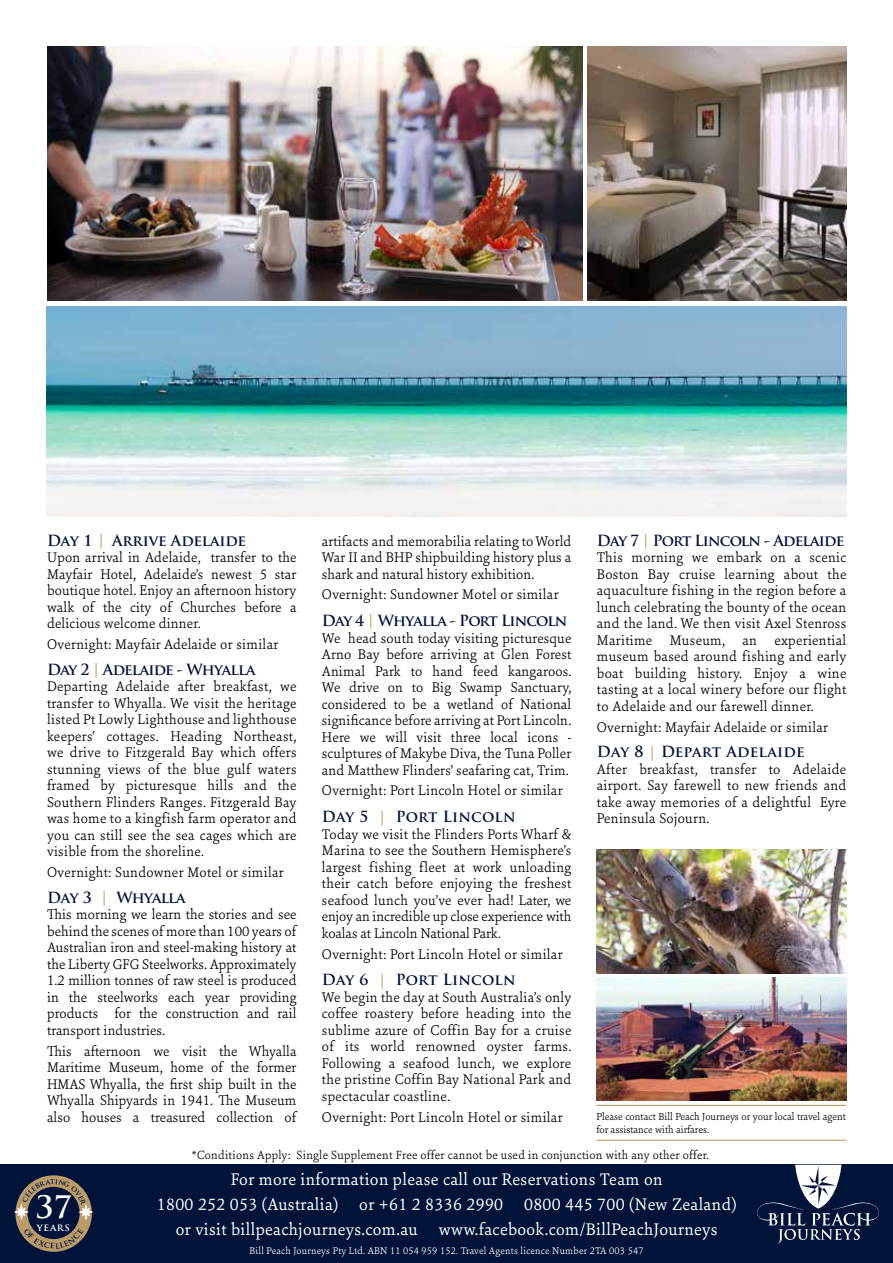
<style>
.page{position:relative;width:893px;height:1263px;background:#fff}
.page>*{position:absolute;margin:0;border:0;box-sizing:border-box;transform-origin:0 0}
.t1{font:700 30.15px "Trajan Pro";color:#fff}
.t2{font:18px/24.6px "Sina Nova";letter-spacing:.02em;color:#fff;text-align:center}
.t3{font:300 15px/16.5px "Sina Nova";letter-spacing:.01em;color:#000;text-align:justify}
.t4{font:700 15px "Trajan Pro";letter-spacing:-.05em;color:#001339}
.t5{font:700 15px "Trajan Pro";letter-spacing:.02em;color:#001339}
.t6{font:700 15px "Trajan Pro";letter-spacing:.01em;color:#001339}
.t7{font:700 15px "Trajan Pro";letter-spacing:-.01em;color:#001339}
.t8{font:300 12.75px "Sina Nova";letter-spacing:.02em;color:#000}
.t9{font:300 10.95px/12.8px "Sina Nova";color:#000}
.t10{font:300 10.5px "Sina Nova";letter-spacing:.02em;color:#fff}
.t11{font:700 10.05px "Trajan Pro";letter-spacing:.07em;color:#fff}
.s1{color:#b4975a}
</style>
<div class="page">
<div style="left:0;top:1165px;width:893px;height:98px;background:#001339"></div>
<img style="left:47px;top:47px;width:535px;height:254px">
<hr style="left:596px;top:1105px;width:250px;height:1px;background:#b4975a">
<hr style="left:596px;top:1140px;width:250px;height:1px;background:#b4975a">
<img style="left:588px;top:47px;width:258px;height:254px">
<img style="left:47px;top:307px;width:799px;height:210px">
<svg style="left:757px;top:1165px;width:122px;height:78px"></svg>
<img style="left:596px;top:849px;width:250px;height:124px">
<img style="left:597px;top:977px;width:249px;height:124px">
<svg style="left:15px;top:1175px;width:77px;height:77px"></svg>
<p class="t7" style="left:47px;top:531px;width:201px">Day 1 <span class="s1">|</span> Arrive Adelaide</p>
<p class="t3" style="left:47px;top:549px;width:251px">Upon arrival in Adelaide, transfer to the Mayfair Hotel, Adelaide’s newest 5 star boutique hotel. Enjoy an afternoon history walk of the city of Churches before a delicious welcome dinner.</p>
<p class="t3" style="left:47px;top:635px;width:233px">Overnight: Mayfair Adelaide or similar</p>
<p class="t4" style="left:47px;top:660px;width:210px">Day 2 <span class="s1">|</span> Adelaide - Whyalla</p>
<p class="t3" style="left:47px;top:678px;width:251px">Departing Adelaide after breakfast, we transfer to Whyalla. We visit the heritage listed Pt Lowly Lighthouse and lighthouse keepers’ cottages. Heading Northeast, we drive to Fitzgerald Bay which offers stunning views of the blue gulf waters framed by picturesque hills and the Southern Flinders Ranges. Fitzgerald Bay was home to a kingfish farm operator and you can still see the sea cages which are visible from the shoreline.</p>
<p class="t3" style="left:47px;top:863px;width:238px">Overnight: Sundowner Motel or similar</p>
<p class="t4" style="left:47px;top:888px;width:140px">Day 3 <span class="s1">|</span> Whyalla</p>
<p class="t3" style="left:47px;top:906px;width:251px">This morning we learn the stories and see behind the scenes of more than 100 years of Australian iron and steel-making history at the Liberty GFG Steelworks. Approximately 1.2 million tonnes of raw steel is produced in the steelworks each year providing products for the construction and rail transport industries.</p>
<p class="t3" style="left:47px;top:1042px;width:251px">This afternoon we visit the Whyalla Maritime Museum, home of the former HMAS Whyalla, the first ship built in the Whyalla Shipyards in 1941. The Museum also houses a treasured collection of</p>
<p class="t3" style="left:322px;top:532px;width:251px">artifacts and memorabilia relating to World War II and BHP shipbuilding history plus a shark and natural history exhibition.</p>
<p class="t3" style="left:322px;top:586px;width:238px">Overnight: Sundowner Motel or similar</p>
<p class="t4" style="left:322px;top:611px;width:247px">Day 4 <span class="s1">|</span> Whyalla - Port Lincoln</p>
<p class="t3" style="left:322px;top:629px;width:251px">We head south today visiting picturesque Arno Bay before arriving at Glen Forest Animal Park to hand feed kangaroos.<br>We drive on to Big Swamp Sanctuary, considered to be a wetland of National significance before arriving at Port Lincoln.<br>Here we will visit three local icons - sculptures of Makybe Diva, the Tuna Poller and Matthew Flinders’ seafaring cat, Trim.</p>
<p class="t3" style="left:322px;top:782px;width:242px">Overnight: Port Lincoln Hotel or similar</p>
<p class="t5" style="left:322px;top:807px;width:195px">Day 5 <span class="s1">|</span> Port Lincoln</p>
<p class="t3" style="left:322px;top:825px;width:251px">Today we visit the Flinders Ports Wharf &amp; Marina to see the Southern Hemisphere’s largest fishing fleet at work unloading their catch before enjoying the freshest seafood lunch you’ve ever had! Later, we enjoy an incredible up close experience with koalas at Lincoln National Park.</p>
<p class="t3" style="left:322px;top:945px;width:242px">Overnight: Port Lincoln Hotel or similar</p>
<p class="t5" style="left:322px;top:970px;width:195px">Day 6 <span class="s1">|</span> Port Lincoln</p>
<p class="t3" style="left:322px;top:988px;width:251px">We begin the day at South Australia’s only coffee roastery before heading into the sublime azure of Coffin Bay for a cruise of its world renowned oyster farms.<br>Following a seafood lunch, we explore the pristine Coffin Bay National Park and spectacular coastline.</p>
<p class="t3" style="left:322px;top:1108px;width:242px">Overnight: Port Lincoln Hotel or similar</p>
<p class="t4" style="left:597px;top:531px;width:249px">Day 7 <span class="s1">|</span> Port Lincoln - Adelaide</p>
<p class="t3" style="left:597px;top:549px;width:251px">This morning we embark on a scenic Boston Bay cruise learning about the aquaculture fishing in the region before a lunch celebrating the bounty of the ocean and the land. We then visit Axel Stenross Maritime Museum, an experiential museum based around fishing and early boat building history. Enjoy a wine tasting at a local winery before our flight to Adelaide and our farewell dinner.</p>
<p class="t3" style="left:597px;top:718px;width:233px">Overnight: Mayfair Adelaide or similar</p>
<p class="t6" style="left:597px;top:743px;width:209px">Day 8 <span class="s1">|</span> Depart Adelaide</p>
<p class="t3" style="left:597px;top:760px;width:251px">After breakfast, transfer to Adelaide airport. Say farewell to new friends and take away memories of a delightful Eyre Peninsula Sojourn.</p>
<p class="t9" style="left:596px;top:1110px;width:251px">Please contact Bill Peach Journeys or your local travel agent for assistance with airfares.</p>
<h1 class="t1" style="left:36px;top:1189px;width:38px">37</h1>
<p class="t11" style="left:37px;top:1221px;width:35px">years</p>
<p class="t8" style="left:192px;top:1147px;width:519px">*Conditions Apply: Single Supplement Free offer cannot be used in conjunction with any other offer.</p>
<p class="t2" style="left:157px;top:1166px;width:581px">For more information please call our Reservations Team on<br>1800 252 053 (Australia) or +61 2 8336 2990 0800 445 700 (New Zealand) or visit billpeachjourneys.com.au www.facebook.com/BillPeachJourneys</p>
<p class="t10" style="left:250px;top:1244px;width:395px">Bill Peach Journeys Pty Ltd. ABN 11 054 959 152. Travel Agents licence Number 2TA 003 547</p>
</div>
